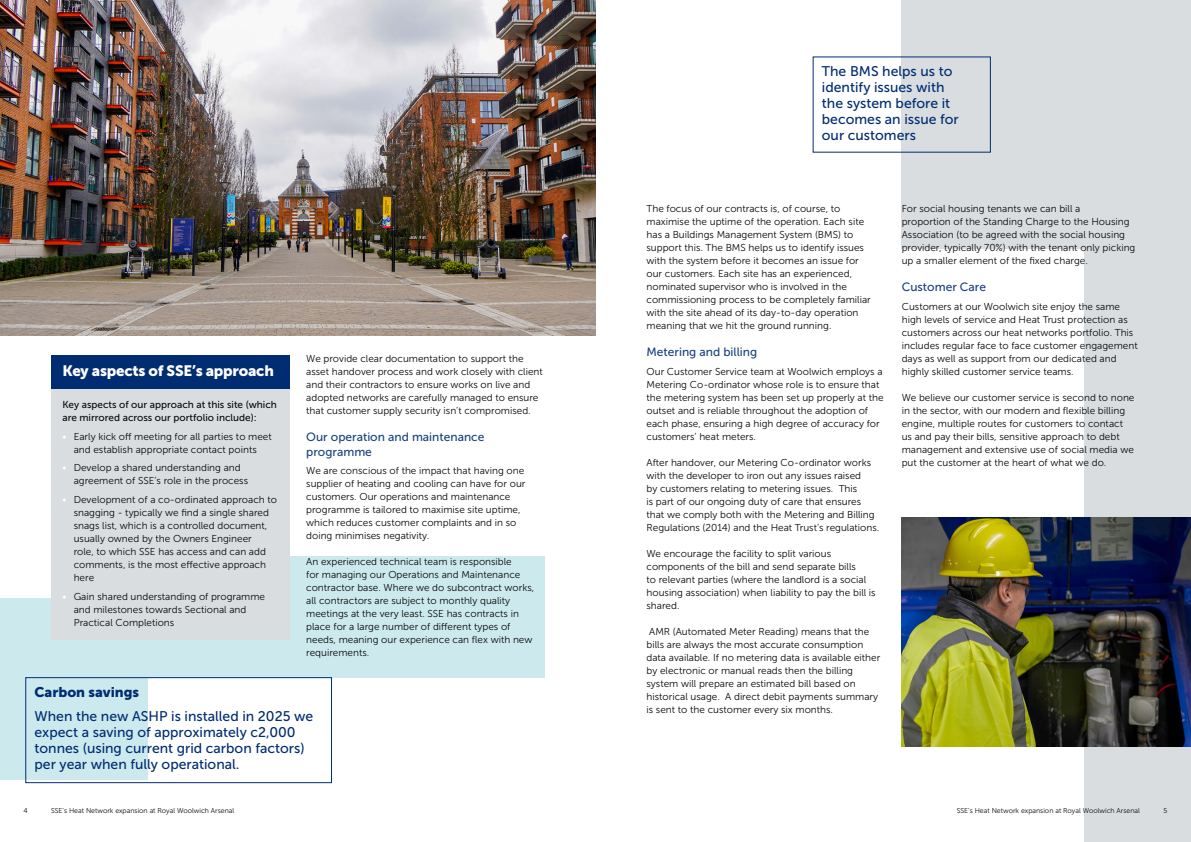
<style>
.page{position:relative;width:1191px;height:842px;background:#fff}
.page>*{position:absolute;margin:0;border:0;box-sizing:border-box;transform-origin:0 0}
.t1{font:15px "Museo Sans 900";letter-spacing:-.015em;color:#fff}
.t2{font:14px/16px "Museo Sans 500";color:#002d72}
.t3{font:14px "Museo Sans 900";color:#002d72}
.t4{font:12px/14.4px "Museo Sans 500";color:#1a4280}
.t5{font:10px/13px "Museo Sans 300";color:#090909}
.t6{font:10px/13px "Museo Sans 500";color:#090909}
.t7{font:7px "Museo Sans 300";color:#090909}
.s1{color:#fff}
</style>
<div class="page">
<div style="left:0;top:598px;width:147px;height:182px;background:#cceaee"></div>
<div style="left:106px;top:556px;width:438px;height:121px;background:#cceaee"></div>
<div style="left:901px;top:0;width:290px;height:248px;background:#d9dde0"></div>
<div style="left:1084px;top:193px;width:107px;height:648px;background:#d9dde0"></div>
<img style="left:901px;top:517px;width:290px;height:230px">
<img style="left:0;top:0;width:595px;height:335px">
<div style="left:51px;top:355px;width:238px;height:34px;background:#002d72"></div>
<div style="left:51px;top:389px;width:238px;height:251px;background:#d9dde0"></div>
<div style="left:26px;top:677px;width:306px;height:106px;border:1px solid #002d72"></div>
<h1 class="t1" style="left:62px;top:362px;width:213px">Key aspects of SSE’s approach</h1>
<p class="t6" style="left:62px;top:398px;width:216px">Key aspects of our approach at this site (which are mirrored across our portfolio include):</p>
<p class="t5" style="left:62px;top:430px;width:211px;text-align:center"><span class="s1">•</span> Early kick off meeting for all parties to meet and establish appropriate contact points</p>
<p class="t5" style="left:74px;top:461px;width:176px;text-indent:-11px"><span class="s1">•</span> Develop a shared understanding and agreement of SSE’s role in the process</p>
<p class="t5" style="left:74px;top:493px;width:205px;text-indent:-11px"><span class="s1">•</span> Development of a co-ordinated approach to snagging - typically we find a single shared snags list, which is a controlled document, usually owned by the Owners Engineer<br>role, to which SSE has access and can add comments, is the most effective approach here</p>
<p class="t5" style="left:74px;top:590px;width:193px;text-indent:-11px"><span class="s1">•</span> Gain shared understanding of programme and milestones towards Sectional and<br>Practical Completions</p>
<p class="t5" style="left:306px;top:352px;width:238px">We provide clear documentation to support the asset handover process and work closely with client and their contractors to ensure works on live and adopted networks are carefully managed to ensure that customer supply security isn’t compromised.</p>
<p class="t4" style="left:306px;top:430px;width:180px">Our operation and maintenance programme</p>
<p class="t5" style="left:306px;top:464px;width:221px">We are conscious of the impact that having one supplier of heating and cooling can have for our customers. Our operations and maintenance programme is tailored to maximise site uptime, which reduces customer complaints and in so doing minimises negativity.</p>
<p class="t5" style="left:306px;top:555px;width:229px">An experienced technical team is responsible<br>for managing our Operations and Maintenance contractor base. Where we do subcontract works, all contractors are subject to monthly quality meetings at the very least. SSE has contracts in place for a large number of different types of needs, meaning our experience can flex with new requirements.</p>
<h2 class="t3" style="left:35px;top:684px;width:106px">Carbon savings</h2>
<h2 class="t2" style="left:35px;top:709px;width:280px">When the new ASHP is installed in 2025 we expect a saving of approximately c2,000 tonnes (using current grid carbon factors) per year when fully operational.</h2>
<h2 class="t2" style="left:822px;top:63px;width:138px">The BMS helps us to identify issues with the system before it becomes an issue for our customers</h2>
<p class="t5" style="left:646px;top:202px;width:226px">The focus of our contracts is, of course, to maximise the uptime of the operation. Each site has a Buildings Management System (BMS) to support this. The BMS helps us to identify issues with the system before it becomes an issue for our customers. Each site has an experienced, nominated supervisor who is involved in the commissioning process to be completely familiar with the site ahead of its day-to-day operation meaning that we hit the ground running.</p>
<p class="t4" style="left:646px;top:345px;width:112px">Metering and billing</p>
<p class="t5" style="left:646px;top:365px;width:239px">Our Customer Service team at Woolwich employs a Metering Co-ordinator whose role is to ensure that the metering system has been set up properly at the outset and is reliable throughout the adoption of each phase, ensuring a high degree of accuracy for customers’ heat meters.</p>
<p class="t5" style="left:646px;top:456px;width:234px">After handover, our Metering Co-ordinator works with the developer to iron out any issues raised<br>by customers relating to metering issues. This<br>is part of our ongoing duty of care that ensures that we comply both with the Metering and Billing Regulations (2014) and the Heat Trust’s regulations.</p>
<p class="t5" style="left:646px;top:547px;width:231px">We encourage the facility to split various components of the bill and send separate bills<br>to relevant parties (where the landlord is a social housing association) when liability to pay the bill is shared.</p>
<p class="t5" style="left:646px;top:625px;width:235px">AMR (Automated Meter Reading) means that the bills are always the most accurate consumption data available. If no metering data is available either by electronic or manual reads then the billing system will prepare an estimated bill based on historical usage. A direct debit payments summary is sent to the customer every six months.</p>
<p class="t5" style="left:901px;top:202px;width:235px">For social housing tenants we can bill a<br>proportion of the Standing Charge to the Housing Association (to be agreed with the social housing provider, typically 70%) with the tenant only picking up a smaller element of the fixed charge.</p>
<p class="t4" style="left:901px;top:280px;width:86px">Customer Care</p>
<p class="t5" style="left:901px;top:300px;width:237px">Customers at our Woolwich site enjoy the same high levels of service and Heat Trust protection as customers across our heat networks portfolio. This includes regular face to face customer engagement days as well as support from our dedicated and highly skilled customer service teams.</p>
<p class="t5" style="left:901px;top:391px;width:234px">We believe our customer service is second to none in the sector, with our modern and flexible billing engine, multiple routes for customers to contact us and pay their bills, sensitive approach to debt management and extensive use of social media we put the customer at the heart of what we do.</p>
<p class="t7" style="left:23px;top:807px;width:6px">4</p>
<p class="t7" style="left:51px;top:807px;width:185px">SSE’s Heat Network expansion at Royal Woolwich Arsenal</p>
<p class="t7" style="left:956px;top:807px;width:185px">SSE’s Heat Network expansion at Royal Woolwich Arsenal</p>
<p class="t7" style="left:1163px;top:807px;width:5px">5</p>
</div>
